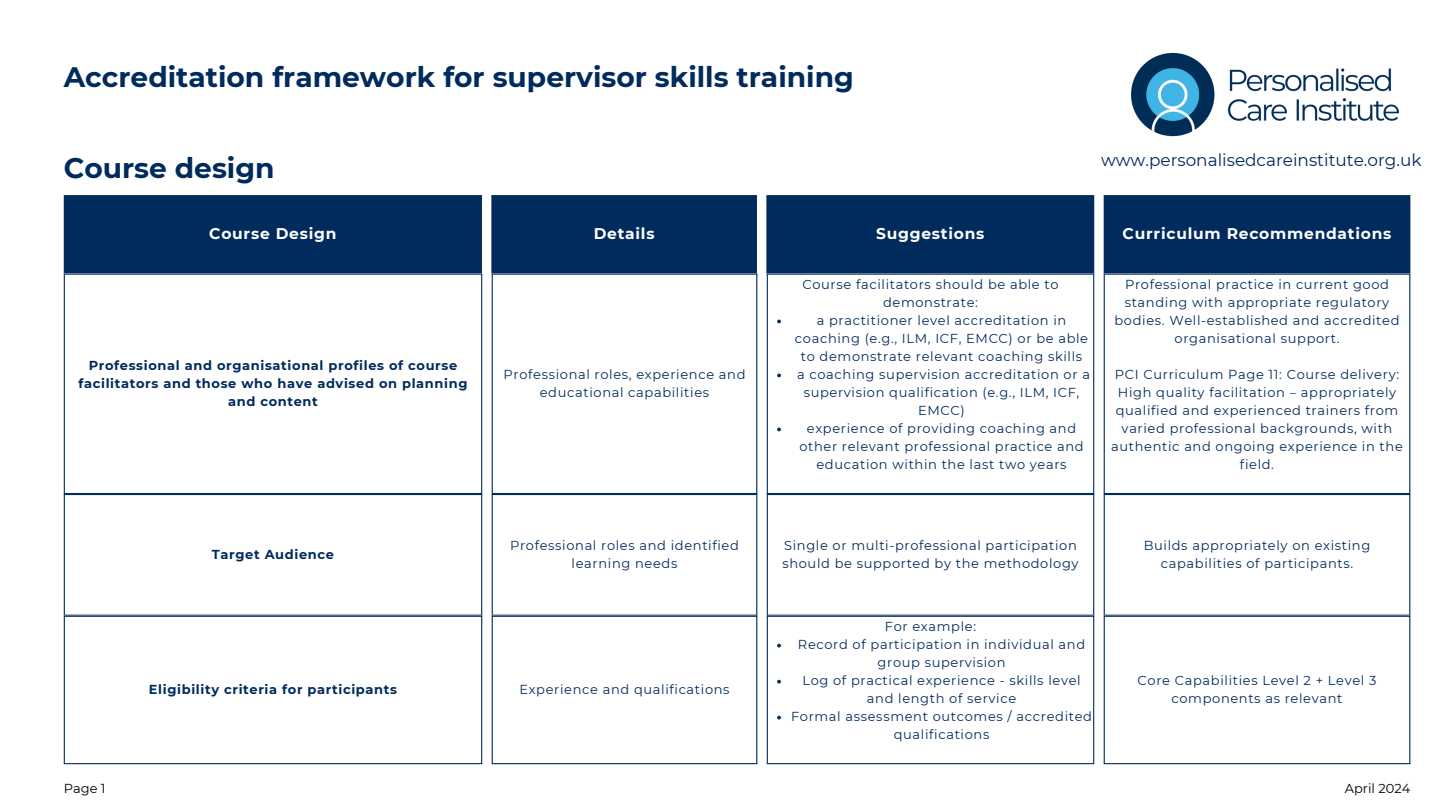
<style>
.page{position:relative;width:1440px;height:810px;background:#fff}
.page>*{position:absolute;margin:0;border:0;box-sizing:border-box;transform-origin:0 0}
.t1{font:700 28.1px "Montserrat";color:#002b5c}
.t2{font:16.9px "Montserrat";color:#002b5c}
.t3{font:700 15.5px "Montserrat";letter-spacing:.05em;color:#fff}
.t4{font:13px/18px "Montserrat";letter-spacing:.05em;color:#002b5c;text-align:center}
.t5{font:700 13px/18px "Montserrat";letter-spacing:.05em;color:#002b5c;text-align:center}
.t6{font:13px "Montserrat";color:#000}
</style>
<div class="page">
<div style="left:64px;top:195px;width:1346px;height:79px;background:#002b5c"></div>
<svg style="left:482px;top:274px;width:622px;height:220px"></svg>
<svg style="left:777px;top:320px;width:4px;height:3px"></svg>
<svg style="left:777px;top:374px;width:4px;height:3px"></svg>
<svg style="left:777px;top:428px;width:4px;height:3px"></svg>
<hr style="left:64px;top:275px;width:1px;height:218px;background:#002b5c">
<hr style="left:481px;top:275px;width:1px;height:218px;background:#002b5c">
<hr style="left:64px;top:274px;width:418px;height:1px;background:#002b5c">
<hr style="left:64px;top:493px;width:418px;height:1px;background:#002b5c">
<hr style="left:492px;top:275px;width:1px;height:218px;background:#002b5c">
<hr style="left:756px;top:275px;width:1px;height:218px;background:#002b5c">
<hr style="left:492px;top:274px;width:265px;height:1px;background:#002b5c">
<hr style="left:492px;top:493px;width:265px;height:1px;background:#002b5c">
<hr style="left:767px;top:275px;width:1px;height:218px;background:#002b5c">
<hr style="left:1093px;top:275px;width:1px;height:218px;background:#002b5c">
<hr style="left:767px;top:274px;width:327px;height:1px;background:#002b5c">
<hr style="left:767px;top:493px;width:327px;height:1px;background:#002b5c">
<hr style="left:1104px;top:275px;width:1px;height:218px;background:#002b5c">
<hr style="left:1409px;top:275px;width:1px;height:218px;background:#002b5c">
<hr style="left:1104px;top:274px;width:306px;height:1px;background:#002b5c">
<hr style="left:1104px;top:493px;width:306px;height:1px;background:#002b5c">
<img style="left:1131px;top:52px;width:269px;height:85px">
<svg style="left:65px;top:494px;width:1344px;height:122px"></svg>
<hr style="left:64px;top:495px;width:1px;height:120px;background:#002b5c">
<hr style="left:481px;top:495px;width:1px;height:120px;background:#002b5c">
<hr style="left:64px;top:494px;width:418px;height:1px;background:#002b5c">
<hr style="left:64px;top:615px;width:418px;height:1px;background:#002b5c">
<hr style="left:492px;top:495px;width:1px;height:120px;background:#002b5c">
<hr style="left:756px;top:495px;width:1px;height:120px;background:#002b5c">
<hr style="left:492px;top:494px;width:265px;height:1px;background:#002b5c">
<hr style="left:492px;top:615px;width:265px;height:1px;background:#002b5c">
<hr style="left:767px;top:495px;width:1px;height:120px;background:#002b5c">
<hr style="left:1093px;top:495px;width:1px;height:120px;background:#002b5c">
<hr style="left:767px;top:494px;width:327px;height:1px;background:#002b5c">
<hr style="left:767px;top:615px;width:327px;height:1px;background:#002b5c">
<hr style="left:1104px;top:495px;width:1px;height:120px;background:#002b5c">
<hr style="left:1409px;top:495px;width:1px;height:120px;background:#002b5c">
<hr style="left:1104px;top:494px;width:306px;height:1px;background:#002b5c">
<hr style="left:1104px;top:615px;width:306px;height:1px;background:#002b5c">
<svg style="left:482px;top:616px;width:622px;height:148px"></svg>
<svg style="left:777px;top:644px;width:4px;height:4px"></svg>
<svg style="left:777px;top:680px;width:4px;height:4px"></svg>
<svg style="left:777px;top:716px;width:4px;height:4px"></svg>
<hr style="left:64px;top:617px;width:1px;height:146px;background:#002b5c">
<hr style="left:481px;top:617px;width:1px;height:146px;background:#002b5c">
<hr style="left:64px;top:616px;width:418px;height:1px;background:#002b5c">
<hr style="left:64px;top:763px;width:418px;height:1px;background:#002b5c">
<hr style="left:492px;top:617px;width:1px;height:146px;background:#002b5c">
<hr style="left:756px;top:617px;width:1px;height:146px;background:#002b5c">
<hr style="left:492px;top:616px;width:265px;height:1px;background:#002b5c">
<hr style="left:492px;top:763px;width:265px;height:1px;background:#002b5c">
<hr style="left:767px;top:617px;width:1px;height:146px;background:#002b5c">
<hr style="left:1093px;top:617px;width:1px;height:146px;background:#002b5c">
<hr style="left:767px;top:616px;width:327px;height:1px;background:#002b5c">
<hr style="left:767px;top:763px;width:327px;height:1px;background:#002b5c">
<hr style="left:1104px;top:617px;width:1px;height:146px;background:#002b5c">
<hr style="left:1409px;top:617px;width:1px;height:146px;background:#002b5c">
<hr style="left:1104px;top:616px;width:306px;height:1px;background:#002b5c">
<hr style="left:1104px;top:763px;width:306px;height:1px;background:#002b5c">
<p class="t1" style="left:64px;top:60px;width:792px">Accreditation framework for supervisor skills training</p>
<p class="t1" style="left:64px;top:150px;width:212px">Course design</p>
<p class="t2" style="left:1101px;top:150px;width:322px">www.personalisedcareinstitute.org.uk</p>
<h1 class="t3" style="left:209px;top:224px;width:129px">Course Design</h1>
<h1 class="t3" style="left:594px;top:224px;width:62px">Details</h1>
<p class="t3" style="left:876px;top:224px;width:110px">Suggestions</p>
<h2 class="t3" style="left:1123px;top:224px;width:270px">Curriculum Recommendations</h2>
<p class="t5" style="left:78px;top:356px;width:391px">Professional and organisational profiles of course facilitators and those who have advised on planning and content</p>
<p class="t4" style="left:504px;top:365px;width:243px">Professional roles, experience and educational capabilities</p>
<p class="t4" style="left:802px;top:275px;width:258px">Course facilitators should be able to demonstrate:</p>
<p class="t4" style="left:795px;top:311px;width:295px">a practitioner level accreditation in coaching (e.g., ILM, ICF, EMCC) or be able to demonstrate relevant coaching skills</p>
<p class="t4" style="left:797px;top:365px;width:294px">a coaching supervision accreditation or a supervision qualification (e.g., ILM, ICF,<br>EMCC)</p>
<p class="t4" style="left:799px;top:419px;width:286px">experience of providing coaching and other relevant professional practice and education within the last two years</p>
<p class="t4" style="left:1115px;top:275px;width:287px">Professional practice in current good standing with appropriate regulatory bodies. Well-established and accredited organisational support.</p>
<p class="t4" style="left:1111px;top:365px;width:293px">PCI Curriculum Page 11: Course delivery:<br>High quality facilitation – appropriately qualified and experienced trainers from varied professional backgrounds, with authentic and ongoing experience in the field.</p>
<p class="t5" style="left:212px;top:545px;width:124px">Target Audience</p>
<p class="t4" style="left:510px;top:536px;width:230px">Professional roles and identified learning needs</p>
<p class="t4" style="left:782px;top:536px;width:298px;text-align:left">Single or multi-professional participation should be supported by the methodology</p>
<p class="t4" style="left:1144px;top:536px;width:228px">Builds appropriately on existing capabilities of participants.</p>
<p class="t5" style="left:149px;top:680px;width:250px">Eligibility criteria for participants</p>
<p class="t4" style="left:519px;top:680px;width:212px">Experience and qualifications</p>
<p class="t4" style="left:885px;top:617px;width:93px">For example:</p>
<p class="t4" style="left:798px;top:635px;width:289px">Record of participation in individual and group supervision</p>
<p class="t4" style="left:802px;top:671px;width:280px">Log of practical experience - skills level and length of service</p>
<p class="t4" style="left:791px;top:707px;width:303px">Formal assessment outcomes / accredited qualifications</p>
<p class="t4" style="left:1138px;top:671px;width:240px">Core Capabilities Level 2 + Level 3 components as relevant</p>
<p class="t6" style="left:64px;top:781px;width:43px">Page 1</p>
<p class="t6" style="left:1345px;top:781px;width:67px">April 2024</p>
</div>
